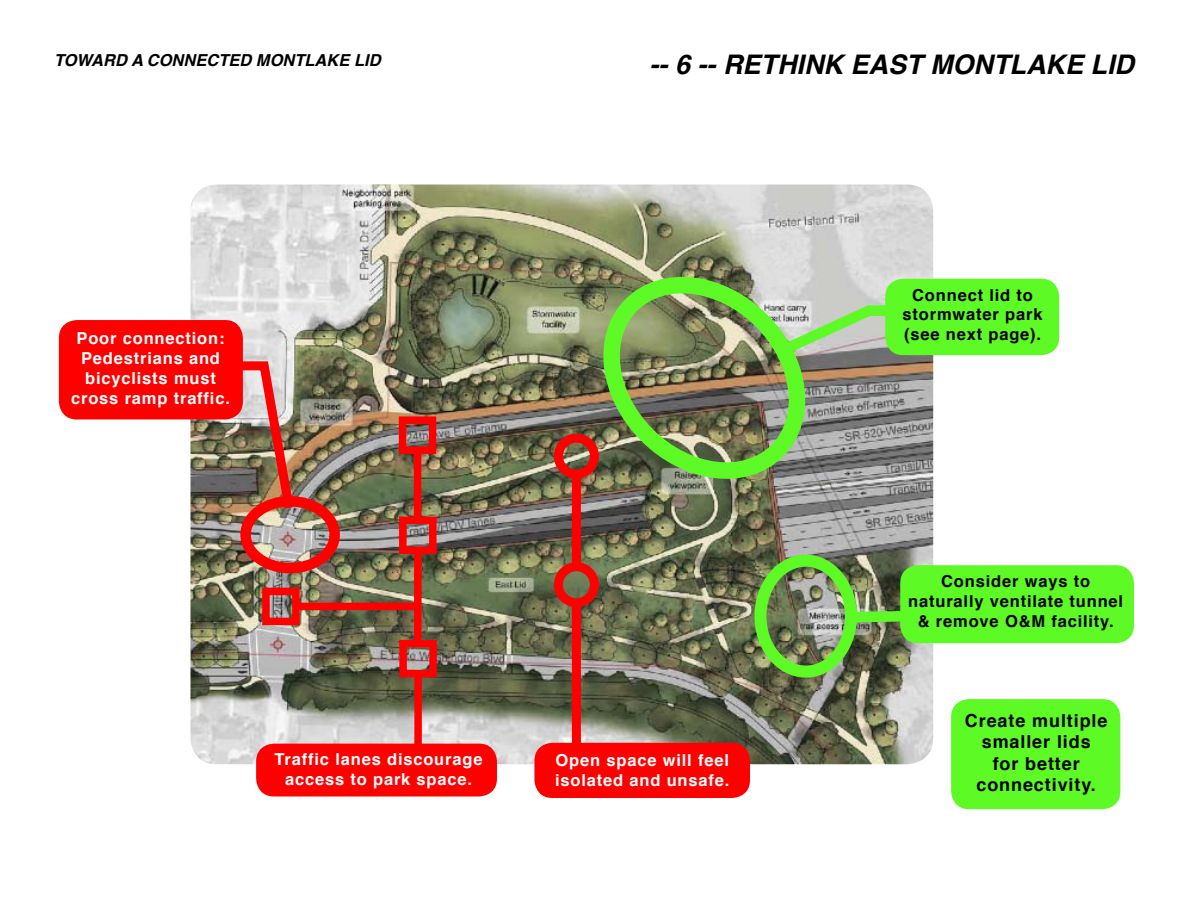
<style>
.page{position:relative;width:1188px;height:918px;background:#fff}
.page>*{position:absolute;margin:0;border:0;box-sizing:border-box;transform-origin:0 0}
.t1{font:italic 700 27px "Helvetica";color:#000}
.t2{font:700 18px/21.6px "Helvetica";letter-spacing:.05em;color:#000;text-align:center}
.t3{font:700 16.5px/19.8px "Helvetica";letter-spacing:.05em;color:#fff;text-align:center}
.t4{font:700 16.5px/19.8px "Helvetica";letter-spacing:.05em;color:#000;text-align:center}
.t5{font:italic 700 16.5px "Helvetica";color:#000}
</style>
<div class="page">
<img style="left:190px;top:184px;width:743px;height:580px">
<div style="left:534px;top:743px;width:216px;height:55px;background:#f00;border-radius:18px"></div>
<div style="left:572px;top:603px;width:9px;height:143px;background:#f00"></div>
<div style="left:554px;top:562px;width:45px;height:45px;border:9px solid #f00;border-radius:50%"></div>
<div style="left:572px;top:474px;width:9px;height:91px;background:#f00"></div>
<div style="left:554px;top:434px;width:45px;height:45px;border:9px solid #f00;border-radius:50%"></div>
<div style="left:414px;top:550px;width:8px;height:96px;background:#f00"></div>
<div style="left:399px;top:517px;width:38px;height:37px;border:8px solid #f00"></div>
<div style="left:414px;top:450px;width:7px;height:68px;background:#f00"></div>
<div style="left:399px;top:416px;width:37px;height:38px;border:8px solid #f00"></div>
<div style="left:414px;top:674px;width:8px;height:71px;background:#f00"></div>
<div style="left:399px;top:640px;width:38px;height:37px;border:8px solid #f00"></div>
<div style="left:296px;top:603px;width:123px;height:7px;background:#f00"></div>
<div style="left:262px;top:588px;width:38px;height:37px;border:8px solid #f00"></div>
<div style="left:256px;top:744px;width:241px;height:52px;background:#f00;border-radius:18px"></div>
<div style="left:59px;top:320px;width:184px;height:99px;background:#f00;border-radius:18px"></div>
<div style="left:240px;top:496px;width:100px;height:77px;border:10px solid #f00;border-radius:50%"></div>
<img style="left:225px;top:357px;width:75px;height:161px">
<img style="left:576px;top:257px;width:256px;height:225px">
<svg style="left:775px;top:300px;width:136px;height:61px;background:#a4c696"></svg>
<div style="left:885px;top:279px;width:174px;height:76px;background:#5efa26;border-radius:18px"></div>
<div style="left:754px;top:555px;width:103px;height:123px;border:12px solid #5efa26;border-radius:50%"></div>
<svg style="left:844px;top:605px;width:56px;height:23px"></svg>
<div style="left:900px;top:565px;width:234px;height:78px;background:#5efa26;border-radius:18px"></div>
<div style="left:951px;top:699px;width:169px;height:110px;background:#5efa26;border-radius:18px"></div>
<p class="t5" style="left:54px;top:47px;width:328px">TOWARD A CONNECTED MONTLAKE LID</p>
<h1 class="t1" style="left:650px;top:43px;width:486px">-- 6 -- RETHINK EAST MONTLAKE LID</h1>
<p class="t3" style="left:71px;top:329px;width:160px">Poor connection:<br>Pedestrians and bicyclists must cross ramp traffic.</p>
<p class="t3" style="left:275px;top:750px;width:209px">Traffic lanes discourage access to park space.</p>
<p class="t3" style="left:555px;top:750px;width:176px;text-align:left">Open space will feel isolated and unsafe.</p>
<p class="t4" style="left:903px;top:285px;width:141px">Connect lid to stormwater park (see next page).</p>
<p class="t4" style="left:908px;top:572px;width:217px">Consider ways to naturally ventilate tunnel &amp; remove O&amp;M facility.</p>
<p class="t2" style="left:965px;top:710px;width:144px">Create multiple smaller lids<br>for better connectivity.</p>
</div>
